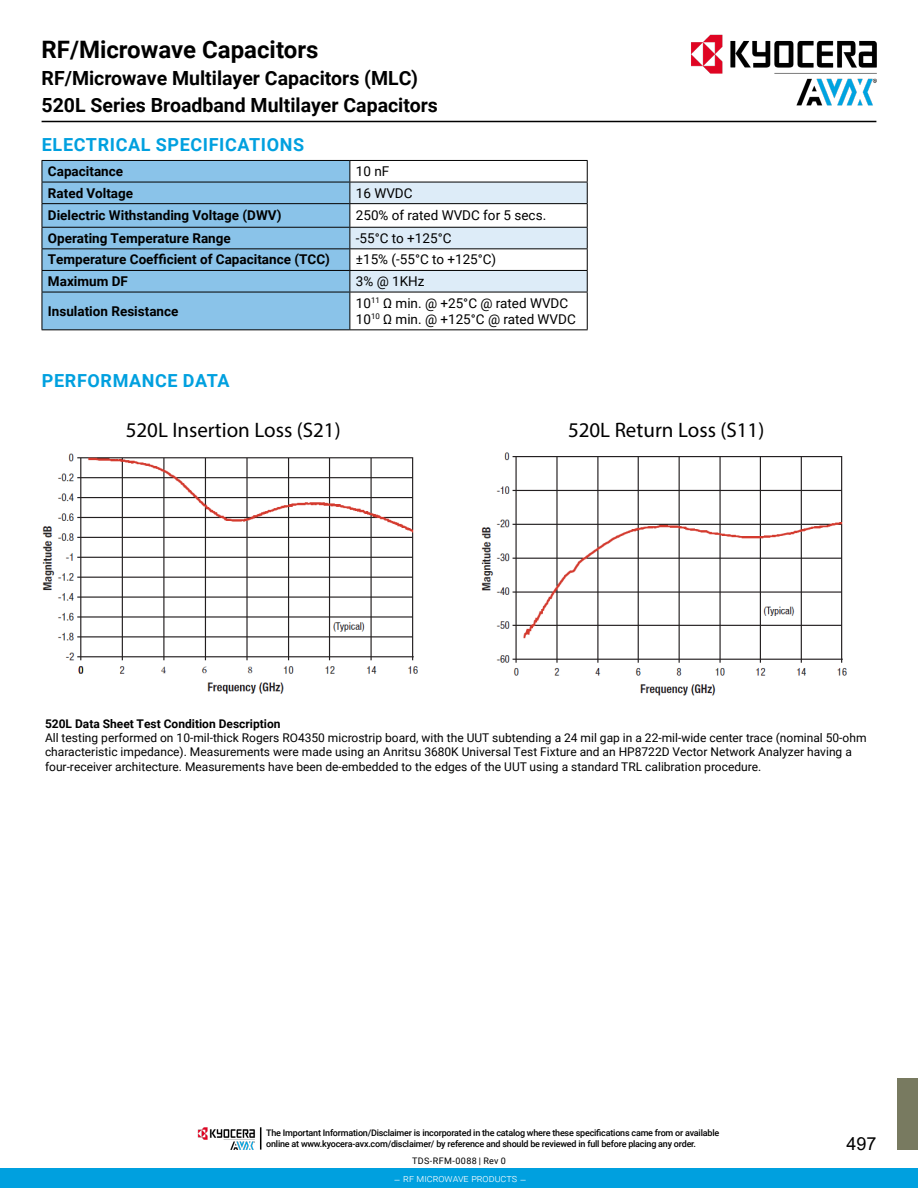
<style>
.page{position:relative;width:918px;height:1188px;background:#fff}
.page>*{position:absolute;margin:0;border:0;box-sizing:border-box;transform-origin:0 0}
.t1{font:700 24px "Roboto";color:#000}
.t2{font:21px "Myriad Pro";color:#000}
.t3{font:700 19.5px "Roboto";color:#000}
.t4{font:700 18px "Roboto";letter-spacing:.035em;color:#00a0df}
.t5{font:18px "Arial";color:#000}
.t6{font:700 13.5px "Roboto";color:#000}
.t7{font:13.5px/16.2px "Roboto";color:#000}
.t8{font:12px/14.4px "Roboto";color:#000}
.t9{font:700 12px "Roboto";color:#000}
.t10{font:300 10.5px "Roboto";color:#fff}
.t11{font:500 9px/10.8px "Roboto";letter-spacing:-.025em;color:#000}
.t12{font:9px "Roboto";letter-spacing:.03em;color:#000}
</style>
<div class="page">
<hr style="left:42px;top:121px;width:834px;height:1px;background:#000">
<div style="left:897px;top:1078px;width:21px;height:72px;background:#787a60"></div>
<img style="left:482px;top:452px;width:365px;height:244px">
<img style="left:42px;top:453px;width:376px;height:241px">
<div style="left:43px;top:293px;width:307px;height:36px;background:#8ac3e9"></div>
<hr style="left:350px;top:160px;width:238px;height:1px;background:#000">
<hr style="left:42px;top:292px;width:308px;height:1px;background:#000">
<hr style="left:587px;top:292px;width:1px;height:37px;background:#000">
<hr style="left:42px;top:329px;width:308px;height:1px;background:#000">
<hr style="left:350px;top:329px;width:238px;height:1px;background:#000">
<hr style="left:42px;top:292px;width:1px;height:37px;background:#000">
<hr style="left:350px;top:292px;width:1px;height:37px;background:#000">
<hr style="left:42px;top:160px;width:308px;height:1px;background:#000">
<svg style="left:42px;top:161px;width:546px;height:131px"></svg>
<hr style="left:350px;top:292px;width:238px;height:1px;background:#000">
<img style="left:669px;top:34px;width:208px;height:87px">
<div style="left:0;top:1169px;width:918px;height:19px;background:#00a0df"></div>
<img style="left:198px;top:1127px;width:57px;height:23px">
<svg style="left:260px;top:1127px;width:1px;height:23px"></svg>
<h1 class="t1" style="left:42px;top:33px;width:278px">RF/Microwave Capacitors</h1>
<h3 class="t3" style="left:42px;top:92px;width:398px">520L Series Broadband Multilayer Capacitors</h3>
<h3 class="t3" style="left:42px;top:65px;width:378px">RF/Microwave Multilayer Capacitors (MLC)</h3>
<h3 class="t4" style="left:42px;top:132px;width:264px">ELECTRICAL SPECIFICATIONS</h3>
<p class="t6" style="left:48px;top:162px;width:77px">Capacitance</p>
<p class="t7" style="left:356px;top:163px;width:35px">10 nF</p>
<p class="t6" style="left:48px;top:183px;width:87px">Rated Voltage</p>
<p class="t7" style="left:356px;top:184px;width:58px">16 WVDC</p>
<p class="t6" style="left:48px;top:206px;width:235px">Dielectric Withstanding Voltage (DWV)</p>
<p class="t7" style="left:356px;top:207px;width:192px">250% of rated WVDC for 5 secs.</p>
<p class="t6" style="left:48px;top:229px;width:184px">Operating Temperature Range</p>
<p class="t7" style="left:356px;top:229px;width:97px">-55°C to +125°C</p>
<p class="t6" style="left:48px;top:250px;width:283px">Temperature Coefficient of Capacitance (TCC)</p>
<p class="t7" style="left:356px;top:251px;width:142px">±15% (-55°C to +125°C)</p>
<p class="t6" style="left:48px;top:272px;width:81px">Maximum DF</p>
<p class="t7" style="left:356px;top:273px;width:70px">3% @ 1KHz</p>
<p class="t6" style="left:48px;top:301px;width:132px">Insulation Resistance</p>
<p class="t7" style="left:356px;top:294px;width:221px">10<sup>11</sup> Ω min. @ +25°C @ rated WVDC<br>10<sup>10</sup> Ω min. @ +125°C @ rated WVDC</p>
<h3 class="t4" style="left:42px;top:368px;width:189px">PERFORMANCE DATA</h3>
<h2 class="t2" style="left:126px;top:417px;width:216px">520L Insertion Loss (S21)</h2>
<h2 class="t2" style="left:568px;top:417px;width:198px">520L Return Loss (S11)</h2>
<p class="t9" style="left:45px;top:715px;width:237px">520L Data Sheet Test Condition Description</p>
<p class="t8" style="left:45px;top:730px;width:823px">All testing performed on 10-mil-thick Rogers RO4350 microstrip board, with the UUT subtending a 24 mil gap in a 22-mil-wide center trace (nominal 50-ohm characteristic impedance). Measurements were made using an Anritsu 3680K Universal Test Fixture and an HP8722D Vector Network Analyzer having a four-receiver architecture. Measurements have been de-embedded to the edges of the UUT using a standard TRL calibration procedure.</p>
<p class="t11" style="left:266px;top:1127px;width:455px">The Important Information/Disclaimer is incorporated in the catalog where these specifications came from or available online at www.kyocera-avx.com/disclaimer/ by reference and should be reviewed in full before placing any order.</p>
<p class="t12" style="left:412px;top:1155px;width:95px">TDS-RFM-0088 | Rev 0</p>
<p class="t10" style="left:394px;top:1171px;width:134px">– rf microwave products –</p>
<h3 class="t5" style="left:846px;top:1131px;width:32px">497</h3>
</div>
